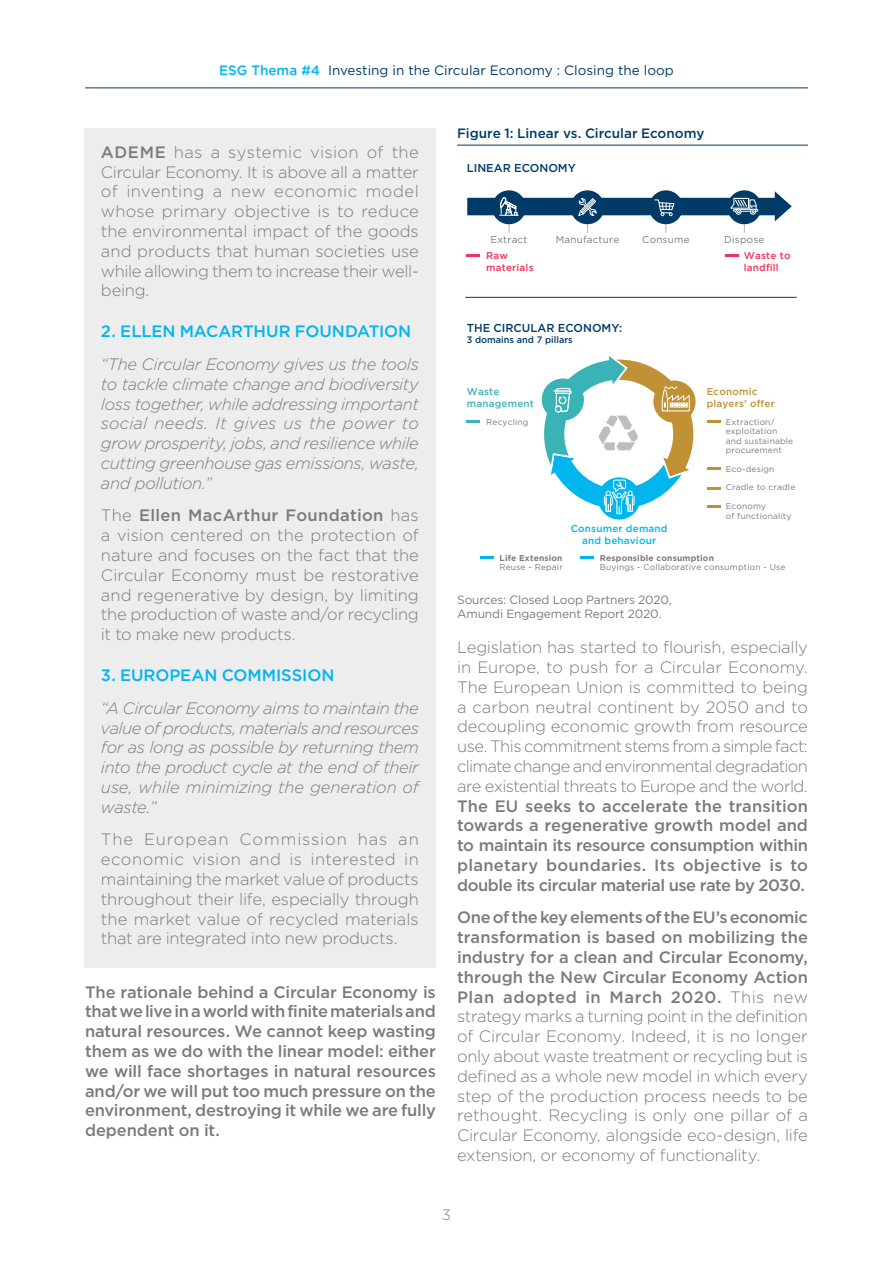
<style>
.page{position:relative;width:893px;height:1263px;background:#fff}
.page>*{position:absolute;margin:0;border:0;box-sizing:border-box;transform-origin:0 0}
.t1{font:300 16.5px/19.8px "Gotham";letter-spacing:-.02em;color:#7c7b7b;text-align:justify}
.t2{font:500 16.5px/19.8px "Gotham";letter-spacing:-.02em;color:#7c7b7b;text-align:justify}
.t3{font:italic 300 16.5px/19.8px "Gotham";letter-spacing:-.02em;color:#7c7b7b;text-align:justify}
.t4{font:500 16.5px "Gotham";letter-spacing:-.005em;color:#00b6ed}
.t5{font:300 15px "Gotham";color:#7c7b7b}
.t6{font:13.5px "Gotham";color:#003b68}
.t7{font:500 13.5px "Gotham";color:#003b68}
.t8{font:12px/14.4px "Gotham";letter-spacing:-.01em;color:#7c7b7b}
.t9{font:500 11.55px "Gotham";color:#003b68}
.t10{font:9.9px "Gotham";letter-spacing:.02em;color:#7c7b7b}
.t11{font:500 9.9px/11.7px "Gotham";letter-spacing:.02em;color:#e8345e}
.t12{font:500 9.9px/11.7px "Gotham";letter-spacing:.02em;color:#00b6ed;text-align:center}
.t13{font:500 9.9px/11.7px "Gotham";letter-spacing:.02em;color:#c19136}
.t14{font:500 9.9px/11.7px "Gotham";letter-spacing:.02em;color:#39b3b6}
.t15{font:500 9.3px "Gotham";color:#003b68}
.t16{font:8.4px/9.3px "Gotham";letter-spacing:.02em;color:#7c7b7b}
.t17{font:700 8.4px "Gotham";letter-spacing:.02em;color:#7c7b7b}
.s1{font-weight:500;color:#00b6ed}
.s2{font-weight:500}
</style>
<div class="page">
<hr style="left:85px;top:88px;width:723px;height:1px;background:#003b68">
<hr style="left:457px;top:145px;width:351px;height:1px;background:#003b68">
<div style="left:598px;top:477px;width:42px;height:42px;background:#00b6ed;border-radius:50%"></div>
<svg style="left:467px;top:254px;width:13px;height:3px"></svg>
<svg style="left:726px;top:254px;width:13px;height:3px"></svg>
<svg style="left:467px;top:191px;width:325px;height:42px"></svg>
<svg style="left:707px;top:421px;width:14px;height:2px"></svg>
<svg style="left:467px;top:421px;width:13px;height:2px"></svg>
<hr style="left:707px;top:467px;width:14px;height:3px;background:#c19136">
<svg style="left:707px;top:487px;width:14px;height:2px"></svg>
<hr style="left:707px;top:505px;width:14px;height:3px;background:#c19136">
<svg style="left:480px;top:556px;width:13px;height:3px"></svg>
<svg style="left:580px;top:556px;width:13px;height:3px"></svg>
<svg style="left:542px;top:356px;width:154px;height:158px"></svg>
<hr style="left:465px;top:297px;width:332px;height:1px;background:#003b68">
<div style="left:84px;top:128px;width:352px;height:839px;background:#ededed"></div>
<p class="t6" style="left:219px;top:61px;width:456px"><span class="s1">ESG Thema #4</span> Investing in the Circular Economy : Closing the loop</p>
<p class="t1" style="left:101px;top:142px;width:319px"><span class="s2">ADEME</span> has a systemic vision of the Circular Economy. It is above all a matter of inventing a new economic model whose primary objective is to reduce the environmental impact of the goods and products that human societies use while allowing them to increase their well&shy;being.</p>
<p class="t4" style="left:101px;top:321px;width:312px">2. ELLEN MACARTHUR FOUNDATION</p>
<p class="t3" style="left:101px;top:354px;width:319px">“The Circular Economy gives us the tools to tackle climate change and biodiversity loss together, while addressing important social needs. It gives us the power to grow prosperity, jobs, and resilience while cutting greenhouse gas emissions, waste, and pollution.”</p>
<p class="t1" style="left:101px;top:505px;width:319px">The <span class="s2">Ellen MacArthur Foundation</span> has a vision centered on the protection of nature and focuses on the fact that the Circular Economy must be restorative and regenerative by design, by limiting the production of waste and/or recycling it to make new products.</p>
<p class="t4" style="left:101px;top:665px;width:235px">3. EUROPEAN COMMISSION</p>
<p class="t3" style="left:101px;top:698px;width:319px">“A Circular Economy aims to maintain the value of products, materials and resources for as long as possible by returning them into the product cycle at the end of their use, while minimizing the generation of waste.”</p>
<p class="t1" style="left:101px;top:829px;width:319px">The European Commission has an economic vision and is interested in maintaining the market value of products throughout their life, especially through the market value of recycled materials that are integrated into new products.</p>
<p class="t2" style="left:85px;top:982px;width:352px">The rationale behind a Circular Economy is that we live in a world with finite materials and natural resources. We cannot keep wasting them as we do with the linear model: either we will face shortages in natural resources and/or we will put too much pressure on the environment, destroying it while we are fully dependent on it.</p>
<p class="t7" style="left:457px;top:125px;width:249px">Figure 1: Linear vs. Circular Economy</p>
<p class="t9" style="left:467px;top:161px;width:110px">LINEAR ECONOMY</p>
<p class="t10" style="left:491px;top:233px;width:38px">Extract</p>
<p class="t10" style="left:556px;top:233px;width:65px">Manufacture</p>
<p class="t10" style="left:642px;top:233px;width:49px">Consume</p>
<p class="t10" style="left:724px;top:233px;width:42px">Dispose</p>
<p class="t11" style="left:486px;top:250px;width:49px">Raw materials</p>
<p class="t11" style="left:744px;top:250px;width:48px">Waste to landfill</p>
<p class="t9" style="left:467px;top:320px;width:157px">THE CIRCULAR ECONOMY:</p>
<p class="t15" style="left:467px;top:334px;width:107px">3 domains and 7 pillars</p>
<p class="t14" style="left:467px;top:385px;width:69px">Waste management</p>
<p class="t16" style="left:486px;top:417px;width:44px">Recycling</p>
<p class="t12" style="left:571px;top:522px;width:98px">Consumer demand and behaviour</p>
<p class="t13" style="left:707px;top:385px;width:70px">Economic players’ o er</p>
<p class="t16" style="left:726px;top:417px;width:69px">Extraction/ exploitation and sustainable procurement</p>
<p class="t16" style="left:726px;top:464px;width:50px">Eco-design</p>
<p class="t16" style="left:726px;top:483px;width:71px">Cradle to cradle</p>
<p class="t16" style="left:726px;top:501px;width:67px">Economy<br>of functionality</p>
<p class="t17" style="left:500px;top:552px;width:64px">Life Extension</p>
<p class="t16" style="left:499px;top:562px;width:65px">Reuse - Repair</p>
<p class="t17" style="left:600px;top:552px;width:116px">Responsible consumption</p>
<p class="t16" style="left:600px;top:562px;width:187px">Buyings - Collaborative consumption - Use</p>
<p class="t8" style="left:457px;top:592px;width:216px">Sources: Closed Loop Partners 2020,<br>Amundi Engagement Report 2020.</p>
<p class="t1" style="left:457px;top:637px;width:352px">Legislation has started to flourish, especially in Europe, to push for a Circular Economy.<br>The European Union is committed to being a carbon neutral continent by 2050 and to decoupling economic growth from resource use. This commitment stems from a simple fact: climate change and environmental degradation are existential threats to Europe and the world.</p>
<p class="t2" style="left:457px;top:796px;width:352px">The EU seeks to accelerate the transition towards a regenerative growth model and to maintain its resource consumption within planetary boundaries. Its objective is to double its circular material use rate by 2030.</p>
<p class="t1" style="left:457px;top:907px;width:352px"><span class="s2">One of the key elements of the EU’s economic transformation is based on mobilizing the industry for a clean and Circular Economy, through the New Circular Economy Action Plan adopted in March 2020.</span> This new strategy marks a turning point in the definition of Circular Economy. Indeed, it is no longer only about waste treatment or recycling but is defined as a whole new model in which every step of the production process needs to be rethought. Recycling is only one pillar of a Circular Economy, alongside eco-design, life extension, or economy of functionality.</p>
<p class="t5" style="left:442px;top:1205px;width:11px">3</p>
</div>
